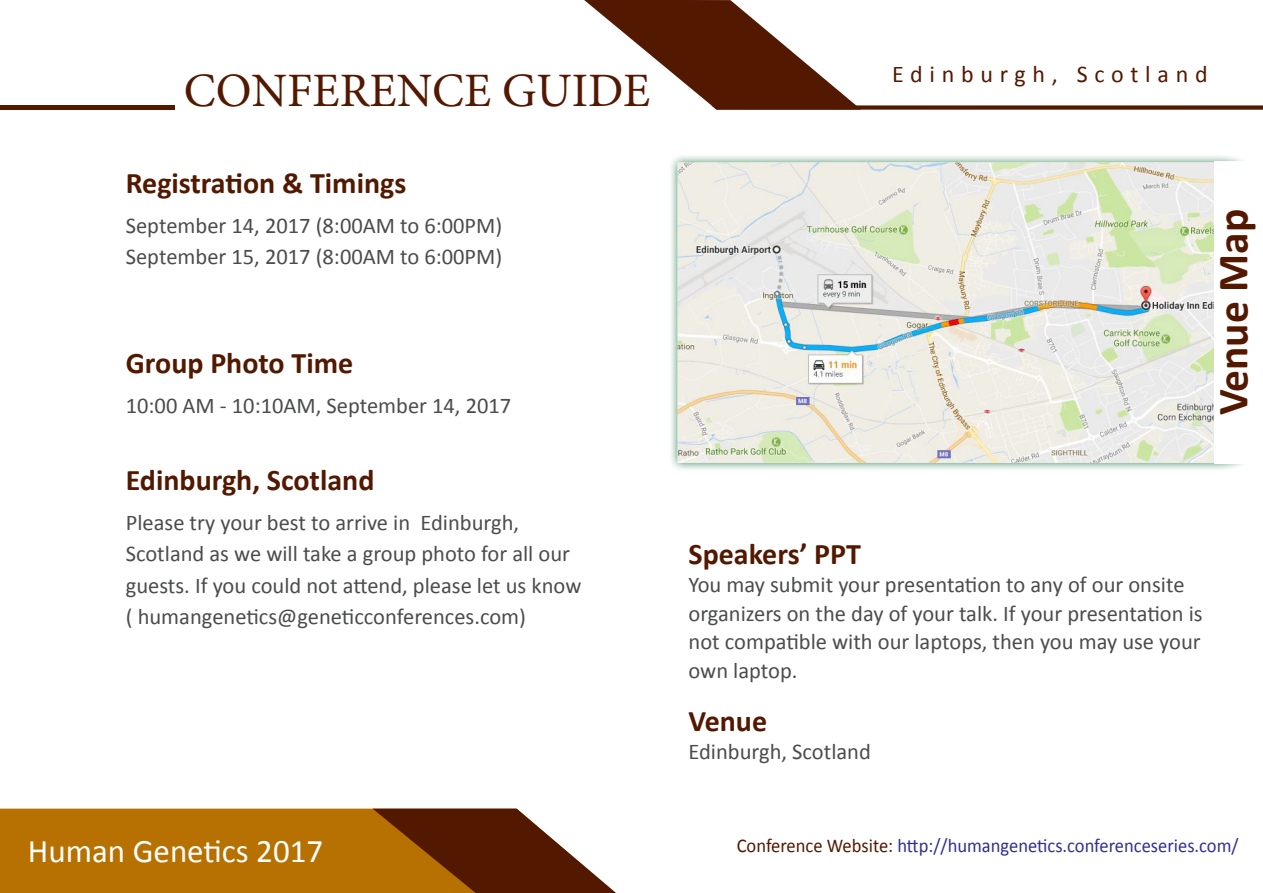
<style>
.page{position:relative;width:1263px;height:893px;background:#fff}
.page>*{position:absolute;margin:0;border:0;box-sizing:border-box;transform-origin:0 0}
.t1{font:48px "Minion Pro";color:#531800}
.t2{font:700 43.5px "Calibri";color:#531800}
.t3{font:33px "Calibri";color:#fff}
.t4{font:700 30px "Calibri";color:#531800}
.t5{font:24px "Calibri";letter-spacing:.28em;color:#531800}
.t6{font:22.5px/31.5px "Calibri";color:#4b4c4d}
.t7{font:19.5px "Calibri";color:#2e3092;scale:.95 1}
.s1{color:#531800}
</style>
<div class="page">
<div style="left:0;top:809px;width:372px;height:84px;background:#b77100"></div>
<svg style="left:372px;top:809px;width:244px;height:84px"></svg>
<svg style="left:584px;top:0;width:679px;height:110px"></svg>
<div style="left:0;top:105px;width:174px;height:5px;background:#531800"></div>
<div style="left:669px;top:153px;width:594px;height:319px;background:#00652e;opacity:.75"></div>
<img style="left:678px;top:162px;width:537px;height:301px">
<div style="left:1215px;top:161px;width:48px;height:302px;background:#fff"></div>
<p class="t1" style="left:184px;top:59px;width:468px">CONFERENCE GUIDE</p>
<p class="t4" style="left:126px;top:164px;width:282px">Registration &amp; Timings</p>
<p class="t6" style="left:126px;top:210px;width:378px">September 14, 2017 (8:00AM to 6:00PM)</p>
<p class="t6" style="left:126px;top:241px;width:378px">September 15, 2017 (8:00AM to 6:00PM)</p>
<p class="t4" style="left:126px;top:344px;width:229px">Group Photo Time</p>
<p class="t6" style="left:126px;top:390px;width:387px">10:00 AM - 10:10AM, September 14, 2017</p>
<p class="t4" style="left:126px;top:461px;width:250px">Edinburgh, Scotland</p>
<p class="t6" style="left:126px;top:507px;width:457px">Please try your best to arrive in Edinburgh, Scotland as we will take a group photo for all our guests. If you could not attend, please let us know ( humangenetics@geneticconferences.com)</p>
<p class="t5" style="left:892px;top:59px;width:317px">Edinburgh, Scotland</p>
<p class="t2" style="left:1205px;top:415px;width:208px;rotate:-90deg">Venue Map</p>
<p class="t4" style="left:688px;top:535px;width:174px">Speakers’ PPT</p>
<p class="t6" style="left:688px;top:570px;width:516px;line-height:28.5px">You may submit your presentation to any of our onsite organizers on the day of your talk. If your presentation is not compatible with our laptops, then you may use your own laptop.</p>
<p class="t4" style="left:688px;top:701px;width:80px">Venue</p>
<p class="t6" style="left:688px;top:736px;width:184px">Edinburgh, Scotland</p>
<p class="t3" style="left:28px;top:831px;width:297px">Human Genetics 2017</p>
<p class="t7" style="left:737px;top:833px;width:530px"><span class="s1">Conference Website:</span> http://humangenetics.conferenceseries.com/</p>
</div>
